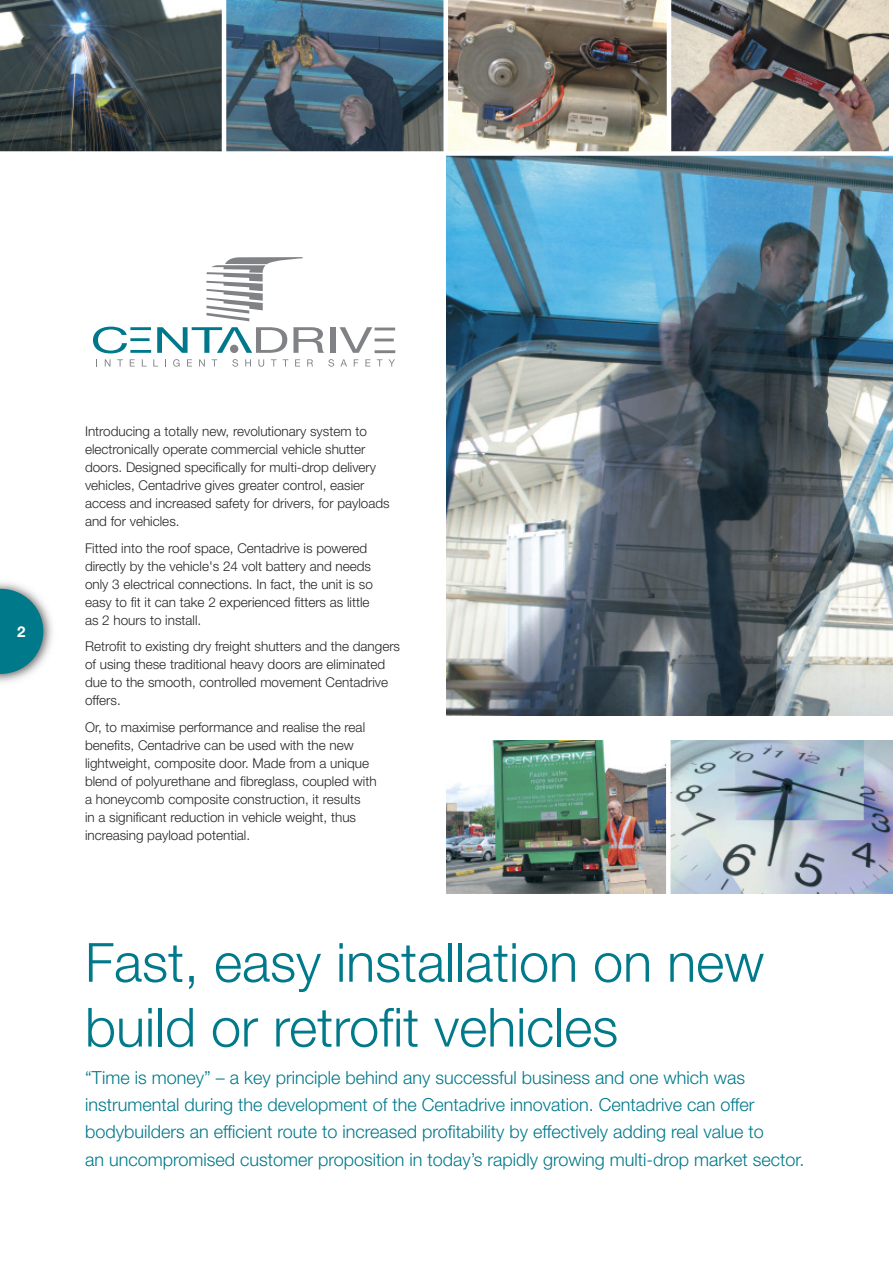
<style>
.page{position:relative;width:893px;height:1263px;background:#fff}
.page>*{position:absolute;margin:0;border:0;box-sizing:border-box;transform-origin:0 0}
.t1{font:300 54px/64.8px "Helvetica Neue LT Std";color:#00798a}
.t2{font:300 18px/27px "Helvetica Neue LT Std";color:#00798a}
.t3{font:700 15px "Helvetica Neue LT Std";color:#fff}
.t4{font:300 13.5px/18px "Helvetica Neue LT Std";color:#272627}
</style>
<div class="page">
<img style="left:446px;top:156px;width:447px;height:560px">
<img style="left:0;top:582px;width:52px;height:101px">
<svg style="left:0;top:589px;width:43px;height:85px;background:#2a8a98"></svg>
<img style="left:0;top:0;width:222px;height:151px">
<svg style="left:226px;top:0;width:217px;height:151px;background:#496477"></svg>
<img style="left:448px;top:0;width:219px;height:151px">
<img style="left:671px;top:0;width:218px;height:151px">
<svg style="left:93px;top:327px;width:34px;height:26px"></svg>
<svg style="left:293px;top:327px;width:31px;height:26px"></svg>
<div style="left:330px;top:327px;width:5px;height:26px;background:#808285"></div>
<hr style="left:130px;top:327px;width:21px;height:3px;background:#00788b">
<hr style="left:130px;top:350px;width:21px;height:3px;background:#00788b">
<hr style="left:130px;top:338px;width:20px;height:3px;background:#00788b">
<hr style="left:375px;top:328px;width:20px;height:2px;background:#808285">
<hr style="left:375px;top:350px;width:20px;height:3px;background:#808285">
<svg style="left:340px;top:327px;width:54px;height:26px"></svg>
<svg style="left:157px;top:327px;width:130px;height:26px"></svg>
<div style="left:230px;top:345px;width:8px;height:8px;background:#808285;border-radius:50%"></div>
<svg style="left:206px;top:257px;width:97px;height:64px"></svg>
<svg style="left:105px;top:359px;width:5px;height:7px"></svg>
<svg style="left:117px;top:359px;width:6px;height:7px"></svg>
<svg style="left:130px;top:359px;width:5px;height:7px"></svg>
<svg style="left:153px;top:359px;width:5px;height:7px"></svg>
<svg style="left:173px;top:359px;width:7px;height:8px"></svg>
<svg style="left:187px;top:359px;width:5px;height:7px"></svg>
<svg style="left:199px;top:359px;width:6px;height:7px"></svg>
<svg style="left:212px;top:359px;width:5px;height:7px"></svg>
<svg style="left:232px;top:359px;width:6px;height:8px"></svg>
<svg style="left:245px;top:359px;width:6px;height:7px"></svg>
<svg style="left:258px;top:359px;width:6px;height:8px"></svg>
<svg style="left:271px;top:359px;width:6px;height:7px"></svg>
<svg style="left:283px;top:359px;width:5px;height:7px"></svg>
<svg style="left:295px;top:359px;width:5px;height:7px"></svg>
<svg style="left:307px;top:359px;width:6px;height:7px"></svg>
<svg style="left:328px;top:359px;width:6px;height:8px"></svg>
<svg style="left:340px;top:359px;width:7px;height:7px"></svg>
<svg style="left:354px;top:359px;width:4px;height:7px"></svg>
<svg style="left:365px;top:359px;width:5px;height:7px"></svg>
<svg style="left:377px;top:359px;width:5px;height:7px"></svg>
<svg style="left:388px;top:359px;width:7px;height:7px"></svg>
<img style="left:446px;top:740px;width:220px;height:153px">
<img style="left:670px;top:740px;width:222px;height:153px">
<p class="t3" style="left:17px;top:626px;width:10px">2</p>
<p class="t4" style="left:85px;top:423px;width:306px">Introducing a totally new, revolutionary system to electronically operate commercial vehicle shutter doors. Designed specifically for multi-drop delivery vehicles, Centadrive gives greater control, easier access and increased safety for drivers, for payloads and for vehicles.</p>
<p class="t4" style="left:85px;top:540px;width:289px">Fitted into the roof space, Centadrive is powered directly by the vehicle's 24 volt battery and needs only 3 electrical connections. In fact, the unit is so easy to fit it can take 2 experienced fitters as little as 2 hours to install.</p>
<p class="t4" style="left:85px;top:638px;width:317px">Retrofit to existing dry freight shutters and the dangers of using these traditional heavy doors are eliminated due to the smooth, controlled movement Centadrive offers.</p>
<p class="t4" style="left:85px;top:719px;width:293px">Or, to maximise performance and realise the real benefits, Centadrive can be used with the new lightweight, composite door. Made from a unique blend of polyurethane and fibreglass, coupled with a honeycomb composite construction, it results<br>in a significant reduction in vehicle weight, thus increasing payload potential.</p>
<h1 class="t1" style="left:85px;top:935px;width:681px">Fast, easy installation on new build or retrofit vehicles</h1>
<p class="t2" style="left:85px;top:1066px;width:721px">“Time is money” – a key principle behind any successful business and one which was instrumental during the development of the Centadrive innovation. Centadrive can offer bodybuilders an efficient route to increased profitability by effectively adding real value to<br>an uncompromised customer proposition in today’s rapidly growing multi-drop market sector.</p>
</div>
